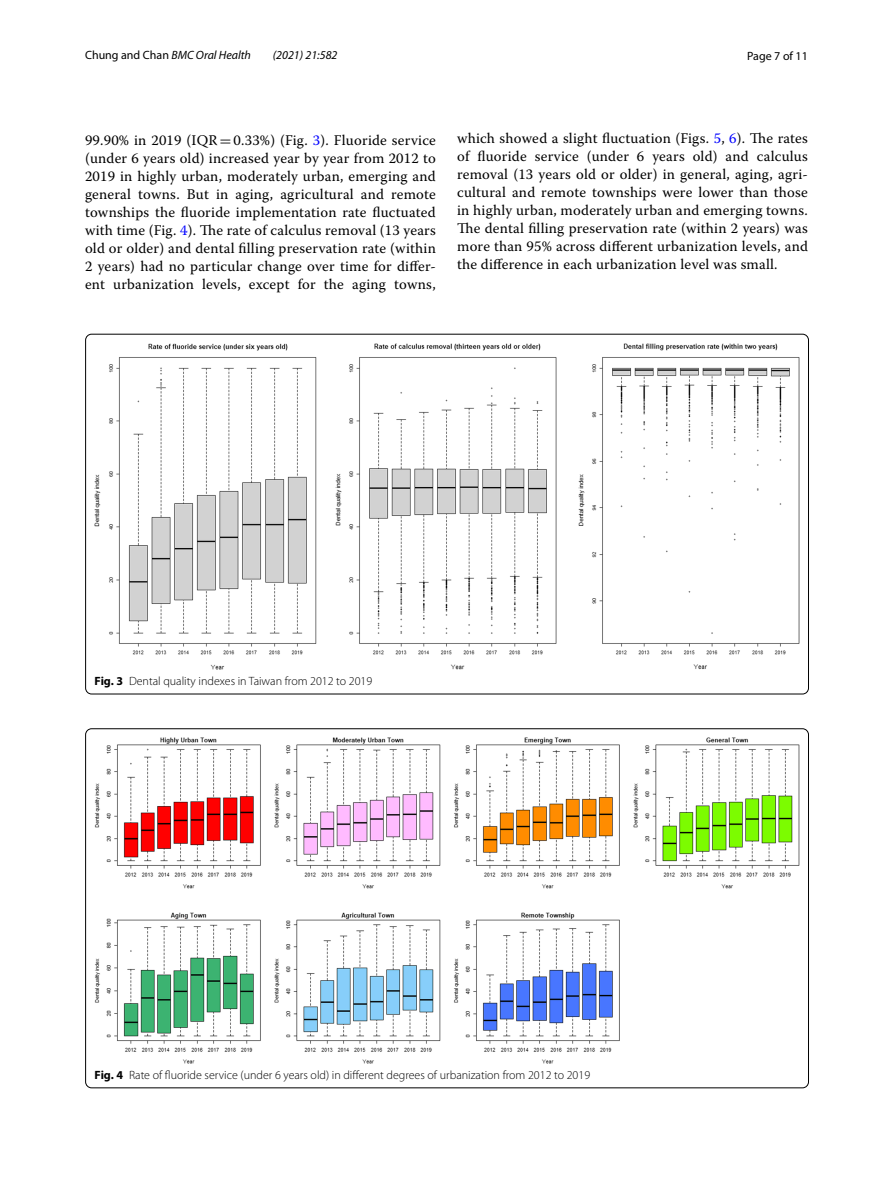
<style>
.page{position:relative;width:893px;height:1187px;background:#fff}
.page>*{position:absolute;margin:0;border:0;box-sizing:border-box;transform-origin:0 0}
.t1{font:14.7px/18px "Warnock Pro";letter-spacing:.015em;color:#000;text-align:justify}
.t2{font:300 12px "Myriad Pro";color:#000}
.t3{font:italic 12px "Myriad Pro";color:#000}
.t4{font:12px "Myriad Pro";color:#000}
.s1{font-style:normal}
.s2{font-family:"MTSY"}
.s3{color:#00f}
.s4{font-weight:700}
</style>
<div class="page">
<img style="left:94px;top:343px;width:706px;height:326px">
<img style="left:94px;top:737px;width:706px;height:326px">
<p class="t3" style="left:85px;top:48px;width:167px"><span class="s1">Chung and Chan</span> BMC Oral Health</p>
<p class="t3" style="left:273px;top:48px;width:66px">(2021) 21:582</p>
<p class="t4" style="left:747px;top:48px;width:62px">Page 7 of 11</p>
<p class="t1" style="left:85px;top:131px;width:352px">99.90% in 2019 (IQR<span class="s2">=</span>0.33%) (Fig. <span class="s3">3</span>). Fluoride service (under 6 years old) increased year by year from 2012 to 2019 in highly urban, moderately urban, emerging and general towns. But in aging, agricultural and remote townships the fluoride implementation rate fluctuated with time (Fig. <span class="s3">4</span>). The rate of calculus removal (13 years old or older) and dental filling preservation rate (within 2 years) had no particular change over time for differ&shy;ent urbanization levels, except for the aging towns,</p>
<p class="t1" style="left:457px;top:128px;width:352px">which showed a slight fluctuation (Figs. <span class="s3">5</span>, <span class="s3">6</span>). The rates of fluoride service (under 6 years old) and calculus removal (13 years old or older) in general, aging, agri&shy;cultural and remote townships were lower than those in highly urban, moderately urban and emerging towns.<br>The dental filling preservation rate (within 2 years) was more than 95% across different urbanization levels, and the difference in each urbanization level was small.</p>
<p class="t2" style="left:95px;top:674px;width:279px"><span class="s4">Fig. 3</span> Dental quality indexes in Taiwan from 2012 to 2019</p>
<p class="t2" style="left:95px;top:1067px;width:497px"><span class="s4">Fig. 4</span> Rate of fluoride service (under 6 years old) in different degrees of urbanization from 2012 to 2019</p>
</div>
